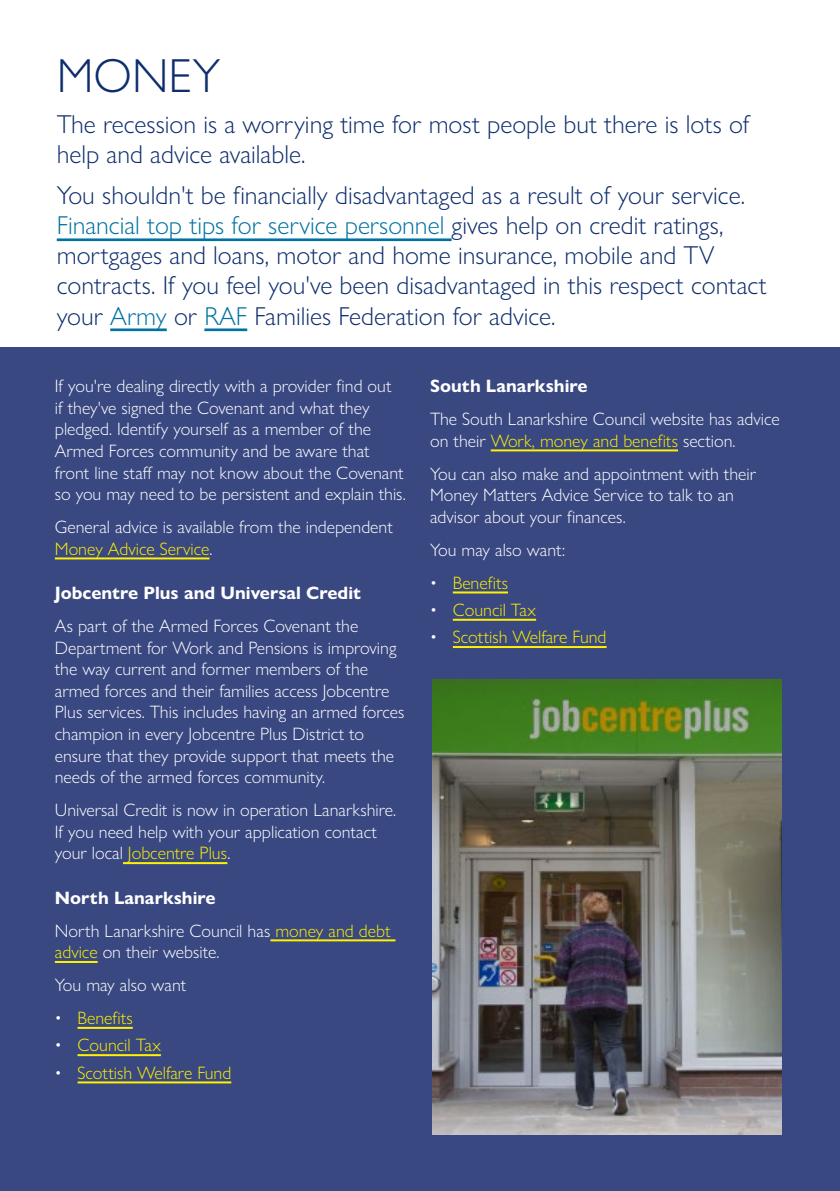
<style>
.page{position:relative;width:840px;height:1191px;background:#fff}
.page>*{position:absolute;margin:0;border:0;box-sizing:border-box;transform-origin:0 0}
.t1{font:300 48px "Gill Sans Nova";color:#0e2d6d}
.t2{font:300 26px/30px "Gill Sans Nova";color:#0e2d6d}
.t3{font:300 18px/21.6px "Gill Sans Nova";color:#fff}
.t4{font:300 18px "Gill Sans Nova";color:#fff200}
.t5{font:700 18px "Gill Sans Nova";color:#fff}
.s1{color:#0072a1}
.s2{color:#fff200}
.s3{font-weight:700}
.s4{color:#fff}
</style>
<div class="page">
<div style="left:0;top:348px;width:839px;height:843px;background:#394881"></div>
<hr style="left:57px;top:238px;width:394px;height:3px;background:#0072a1">
<hr style="left:110px;top:328px;width:57px;height:3px;background:#0072a1">
<hr style="left:204px;top:328px;width:43px;height:3px;background:#0072a1">
<hr style="left:55px;top:557px;width:154px;height:2px;background:#fff200">
<hr style="left:123px;top:862px;width:104px;height:2px;background:#fff200">
<hr style="left:270px;top:939px;width:125px;height:2px;background:#fff200">
<hr style="left:55px;top:961px;width:43px;height:2px;background:#fff200">
<hr style="left:77px;top:1026px;width:56px;height:2px;background:#fff200">
<hr style="left:77px;top:1054px;width:84px;height:2px;background:#fff200">
<hr style="left:77px;top:1081px;width:154px;height:2px;background:#fff200">
<hr style="left:490px;top:449px;width:187px;height:2px;background:#fff200">
<hr style="left:452px;top:591px;width:55px;height:2px;background:#fff200">
<hr style="left:452px;top:619px;width:84px;height:2px;background:#fff200">
<hr style="left:452px;top:646px;width:154px;height:2px;background:#fff200">
<img style="left:432px;top:679px;width:348px;height:455px">
<h1 class="t1" style="left:57px;top:46px;width:165px">MONEY</h1>
<h2 class="t2" style="left:57px;top:109px;width:694px">The recession is a worrying time for most people but there is lots of help and advice available.</h2>
<p class="t2" style="left:57px;top:180px;width:711px">You shouldn't be financially disadvantaged as a result of your service.<br><span class="s1">Financial top tips for service personnel</span> gives help on credit ratings, mortgages and loans, motor and home insurance, mobile and TV contracts. If you feel you've been disadvantaged in this respect contact your <span class="s1">Army</span> or <span class="s1">RAF</span> Families Federation for advice.</p>
<p class="t3" style="left:55px;top:375px;width:352px">If you're dealing directly with a provider find out<br>if they've signed the Covenant and what they pledged. Identify yourself as a member of the Armed Forces community and be aware that front line staff may not know about the Covenant so you may need to be persistent and explain this.</p>
<p class="t3" style="left:55px;top:516px;width:339px">General advice is available from the independent<br><span class="s2">Money Advice Service</span>.</p>
<p class="t5" style="left:55px;top:582px;width:307px">Jobcentre Plus and Universal Credit</p>
<p class="t3" style="left:55px;top:615px;width:351px">As part of the Armed Forces Covenant the Department for Work and Pensions is improving the way current and former members of the armed forces and their families access Jobcentre Plus services. This includes having an armed forces champion in every Jobcentre Plus District to ensure that they provide support that meets the needs of the armed forces community.</p>
<p class="t3" style="left:55px;top:799px;width:342px">Universal Credit is now in operation Lanarkshire.<br>If you need help with your application contact your local <span class="s2">Jobcentre Plus</span>.</p>
<p class="t3" style="left:55px;top:881px;width:337px;line-height:33px"><span class="s3">North Lanarkshire<br></span>North Lanarkshire Council has <span class="s2">money and debt</span></p>
<p class="t3" style="left:55px;top:935px;width:166px;line-height:33px"><span class="s2">advice</span> on their website.<br>You may also want</p>
<p class="t4" style="left:55px;top:1007px;width:79px"><span class="s4">•</span> Benefits</p>
<p class="t4" style="left:55px;top:1034px;width:107px"><span class="s4">•</span> Council Tax</p>
<p class="t4" style="left:55px;top:1061px;width:178px"><span class="s4">•</span> Scottish Welfare Fund</p>
<p class="t5" style="left:430px;top:375px;width:159px">South Lanarkshire</p>
<p class="t3" style="left:430px;top:408px;width:351px">The South Lanarkshire Council website has advice on their <span class="s2">Work, money and benefits</span> section.</p>
<p class="t3" style="left:430px;top:462px;width:327px">You can also make and appointment with their<br>Money Matters Advice Service to talk to an advisor about your finances.</p>
<p class="t3" style="left:430px;top:539px;width:136px">You may also want:</p>
<p class="t4" style="left:430px;top:571px;width:79px"><span class="s4">•</span> Benefits</p>
<p class="t4" style="left:430px;top:599px;width:107px"><span class="s4">•</span> Council Tax</p>
<p class="t4" style="left:430px;top:626px;width:178px"><span class="s4">•</span> Scottish Welfare Fund</p>
</div>
